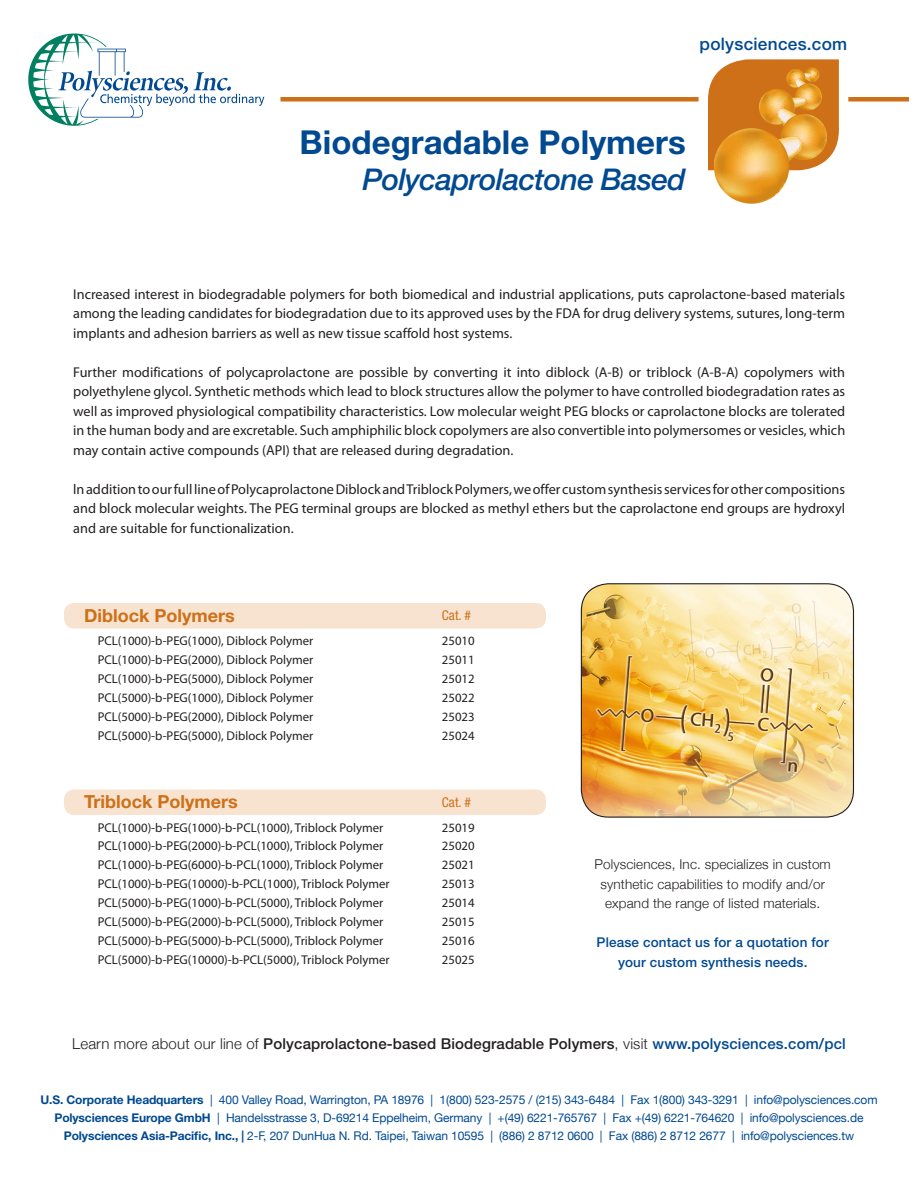
<style>
.page{position:relative;width:918px;height:1188px;background:#fff}
.page>*{position:absolute;margin:0;border:0;box-sizing:border-box;transform-origin:0 0}
.t1{font:700 33px "Helvetica Neue";color:#014990}
.t2{font:italic 500 30px "Helvetica Neue";letter-spacing:-.025em;color:#014990}
.t3{font:700 18px "Helvetica Neue";color:#ce7018}
.Kicker{font:500 17.25px "Helvetica Neue";letter-spacing:.015em;color:#014990}
.t4{font:500 15px "Helvetica Neue";letter-spacing:.01em;color:#231f20}
.t5{font:14.25px/19.5px "Myriad Pro";color:#231f20;text-align:justify}
.t6{font:300 13.5px/19.5px "Helvetica Neue";letter-spacing:.01em;color:#231f20;text-align:center}
.t7{font:500 13.5px/19.5px "Helvetica Neue";letter-spacing:.01em;color:#014990;text-align:center}
.t8{font:condensed 13.5px "Helvetica Neue";letter-spacing:.005em;color:#ce7018}
.t9{font:12.75px "Myriad Pro";color:#231f20}
.t10{font:12px "Helvetica Neue";letter-spacing:-.01em;color:#014990}
.s1{font-weight:300}
.s2{color:#014990}
.s3{font-weight:700}
</style>
<div class="page">
<div style="left:280px;top:97px;width:419px;height:5px;background:#ce7018"></div>
<div style="left:848px;top:97px;width:61px;height:5px;background:#ce7018"></div>
<svg style="left:28px;top:34px;width:236px;height:92px"></svg>
<svg style="left:708px;top:59px;width:131px;height:145px"></svg>
<div style="left:64px;top:603px;width:482px;height:26px;background:#f7e3d0;border-radius:11px"></div>
<img style="left:581px;top:584px;width:272px;height:233px">
<div style="left:581px;top:583px;width:273px;height:235px;border:1px solid #231f20;border-radius:27px"></div>
<div style="left:64px;top:789px;width:482px;height:26px;background:#f7e3d0;border-radius:11px"></div>
<p class="Kicker" style="left:700px;top:34px;width:149px">polysciences.com</p>
<p class="t1" style="left:300px;top:121px;width:388px">Biodegradable Polymers</p>
<p class="t2" style="left:362px;top:161px;width:325px">Polycaprolactone Based</p>
<p class="t5" style="left:73px;top:284px;width:773px">Increased interest in biodegradable polymers for both biomedical and industrial applications, puts caprolactone-based materials among the leading candidates for biodegradation due to its approved uses by the FDA for drug delivery systems, sutures, long-term implants and adhesion barriers as well as new tissue scaffold host systems.</p>
<p class="t5" style="left:73px;top:362px;width:774px">Further modifications of polycaprolactone are possible by converting it into diblock (A-B) or triblock (A-B-A) copolymers with polyethylene glycol. Synthetic methods which lead to block structures allow the polymer to have controlled biodegradation rates as well as improved physiological compatibility characteristics. Low molecular weight PEG blocks or caprolactone blocks are tolerated in the human body and are excretable. Such amphiphilic block copolymers are also convertible into polymersomes or vesicles, which may contain active compounds (API) that are released during degradation.</p>
<p class="t5" style="left:73px;top:479px;width:773px">ln addition to our full line of Polycaprolactone Diblock and Triblock Polymers, we offer custom synthesis services for other compositions and block molecular weights. The PEG terminal groups are blocked as methyl ethers but the caprolactone end groups are hydroxyl and are suitable for functionalization.</p>
<p class="t3" style="left:84px;top:604px;width:152px">Diblock Polymers</p>
<p class="t8" style="left:442px;top:608px;width:31px">Cat. #</p>
<p class="t9" style="left:98px;top:633px;width:217px">PCL(1000)-b-PEG(1000), Diblock Polymer</p>
<p class="t9" style="left:442px;top:633px;width:34px">25010</p>
<p class="t9" style="left:98px;top:652px;width:217px">PCL(1000)-b-PEG(2000), Diblock Polymer</p>
<p class="t9" style="left:442px;top:652px;width:34px">25011</p>
<p class="t9" style="left:98px;top:671px;width:217px">PCL(1000)-b-PEG(5000), Diblock Polymer</p>
<p class="t9" style="left:442px;top:671px;width:34px">25012</p>
<p class="t9" style="left:98px;top:690px;width:217px">PCL(5000)-b-PEG(1000), Diblock Polymer</p>
<p class="t9" style="left:442px;top:690px;width:34px">25022</p>
<p class="t9" style="left:98px;top:709px;width:217px">PCL(5000)-b-PEG(2000), Diblock Polymer</p>
<p class="t9" style="left:442px;top:709px;width:34px">25023</p>
<p class="t9" style="left:98px;top:727px;width:217px">PCL(5000)-b-PEG(5000), Diblock Polymer</p>
<p class="t9" style="left:442px;top:727px;width:34px">25024</p>
<p class="t3" style="left:84px;top:791px;width:155px">Triblock Polymers</p>
<p class="t8" style="left:442px;top:794px;width:31px">Cat. #</p>
<p class="t9" style="left:98px;top:819px;width:287px">PCL(1000)-b-PEG(1000)-b-PCL(1000), Triblock Polymer</p>
<p class="t9" style="left:442px;top:819px;width:34px">25019</p>
<p class="t9" style="left:98px;top:838px;width:287px">PCL(1000)-b-PEG(2000)-b-PCL(1000), Triblock Polymer</p>
<p class="t9" style="left:442px;top:838px;width:34px">25020</p>
<p class="t9" style="left:98px;top:857px;width:287px">PCL(1000)-b-PEG(6000)-b-PCL(1000), Triblock Polymer</p>
<p class="t9" style="left:442px;top:857px;width:34px">25021</p>
<p class="t9" style="left:98px;top:876px;width:294px">PCL(1000)-b-PEG(10000)-b-PCL(1000), Triblock Polymer</p>
<p class="t9" style="left:442px;top:876px;width:34px">25013</p>
<p class="t9" style="left:98px;top:895px;width:287px">PCL(5000)-b-PEG(1000)-b-PCL(5000), Triblock Polymer</p>
<p class="t9" style="left:442px;top:895px;width:34px">25014</p>
<p class="t9" style="left:98px;top:914px;width:287px">PCL(5000)-b-PEG(2000)-b-PCL(5000), Triblock Polymer</p>
<p class="t9" style="left:442px;top:914px;width:34px">25015</p>
<p class="t9" style="left:98px;top:933px;width:287px">PCL(5000)-b-PEG(5000)-b-PCL(5000), Triblock Polymer</p>
<p class="t9" style="left:442px;top:933px;width:34px">25016</p>
<p class="t9" style="left:98px;top:952px;width:294px">PCL(5000)-b-PEG(10000)-b-PCL(5000), Triblock Polymer</p>
<p class="t9" style="left:442px;top:952px;width:34px">25025</p>
<p class="t6" style="left:595px;top:854px;width:238px">Polysciences, Inc. specializes in custom synthetic capabilities to modify and/or expand the range of listed materials.</p>
<p class="t7" style="left:597px;top:932px;width:234px">Please contact us for a quotation for your custom synthesis needs.</p>
<p class="t4" style="left:72px;top:1034px;width:775px"><span class="s1">Learn more about our line of</span> Polycaprolactone-based Biodegradable Polymers<span class="s1">, visit</span> <span class="s2">www.polysciences.com/pcl</span></p>
<p class="t10" style="left:40px;top:1093px;width:839px"><span class="s3">U.S. Corporate Headquarters</span> | 400 Valley Road, Warrington, PA 18976 | 1(800) 523-2575 / (215) 343-6484 | Fax 1(800) 343-3291 | info@polysciences.com</p>
<p class="t10" style="left:54px;top:1111px;width:811px"><span class="s3">Polysciences Europe GmbH</span> | Handelsstrasse 3, D-69214 Eppelheim, Germany | +(49) 6221-765767 | Fax +(49) 6221-764620 | info@polysciences.de</p>
<p class="t10" style="left:64px;top:1129px;width:792px"><span class="s3">Polysciences Asia-Pacific, Inc., |</span> 2-F, 207 DunHua N. Rd. Taipei, Taiwan 10595 | (886) 2 8712 0600 | Fax (886) 2 8712 2677 | info@polysciences.tw</p>
</div>
